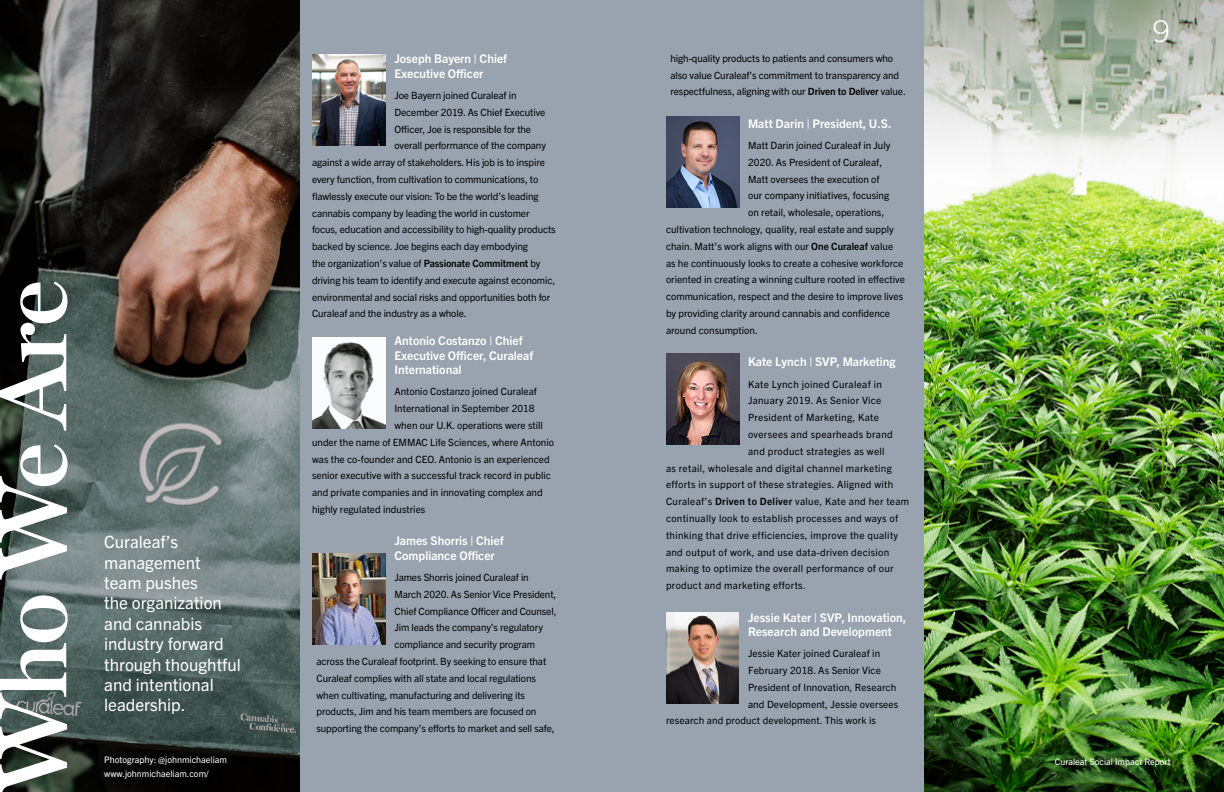
<style>
.page{position:relative;width:1224px;height:792px;background:#98a3af}
.page>*{position:absolute;margin:0;border:0;box-sizing:border-box;transform-origin:0 0}
.BIG-VERTICAL-TITLE{font:600 98px "Miller Display";color:#fff}
.t1{font:300 30px "Trade Gothic";color:#fff}
.SECTION-INTRO{font:17px/20.4px "Trade Gothic Next LT Pro";color:#fff}
.EXECUTIVE{font:700 12px/14.4px "Trade Gothic Next LT Pro";color:#fff}
.BODY{font:10px/16.8px "Trade Gothic Next LT Pro";color:#000}
.BODY-2{font:10px "Trade Gothic Next LT Pro";letter-spacing:.03em;color:#000}
.BODY-3{font:9px "Trade Gothic Next LT Pro";color:#fff}
.s1{font-weight:700}
</style>
<div class="page">
<img style="left:924px;top:0;width:300px;height:792px">
<img style="left:0;top:0;width:300px;height:792px">
<img style="left:312px;top:55px;width:74px;height:91px">
<img style="left:313px;top:337px;width:72px;height:91px">
<img style="left:313px;top:554px;width:72px;height:91px">
<img style="left:666px;top:116px;width:73px;height:91px">
<img style="left:666px;top:353px;width:73px;height:92px">
<img style="left:666px;top:612px;width:73px;height:91px">
<p class="BIG-VERTICAL-TITLE" style="left:-26px;top:794px;width:515px;rotate:-90deg">Who We Are</p>
<p class="SECTION-INTRO" style="left:104px;top:531px;width:138px">Curaleaf’s management team pushes<br>the organization and cannabis industry forward through thoughtful and intentional leadership.</p>
<p class="BODY-3" style="left:104px;top:753px;width:124px">Photography: @johnmichaeliam</p>
<p class="BODY-3" style="left:104px;top:768px;width:106px">www.johnmichaeliam.com/</p>
<p class="EXECUTIVE" style="left:394px;top:51px;width:114px">Joseph Bayern | Chief<br>Executive Officer</p>
<p class="BODY" style="left:394px;top:86px;width:124px">Joe Bayern joined Curaleaf in</p>
<p class="BODY" style="left:394px;top:103px;width:152px">December 2019. As Chief Executive</p>
<p class="BODY" style="left:394px;top:120px;width:138px">Officer, Joe is responsible for the</p>
<p class="BODY" style="left:394px;top:137px;width:153px">overall performance of the company</p>
<p class="BODY" style="left:312px;top:153px;width:234px">against a wide array of stakeholders. His job is to inspire</p>
<p class="BODY" style="left:312px;top:170px;width:228px">every function, from cultivation to communications, to</p>
<p class="BODY" style="left:312px;top:187px;width:228px">flawlessly execute our vision: To be the world’s leading</p>
<p class="BODY" style="left:312px;top:204px;width:219px">cannabis company by leading the world in customer</p>
<p class="BODY" style="left:312px;top:221px;width:245px">focus, education and accessibility to high-quality products</p>
<p class="BODY" style="left:312px;top:237px;width:217px">backed by science. Joe begins each day embodying</p>
<p class="BODY" style="left:312px;top:254px;width:230px">the organization’s value of <span class="s1">Passionate Commitment</span> by</p>
<p class="BODY" style="left:312px;top:271px;width:245px">driving his team to identify and execute against economic,</p>
<p class="BODY" style="left:312px;top:288px;width:240px">environmental and social risks and opportunities both for</p>
<p class="BODY" style="left:312px;top:305px;width:156px">Curaleaf and the industry as a whole.</p>
<p class="EXECUTIVE" style="left:394px;top:333px;width:141px">Antonio Costanzo | Chief<br>Executive Officer, Curaleaf<br>International</p>
<p class="BODY" style="left:394px;top:383px;width:144px">Antonio Costanzo joined Curaleaf</p>
<p class="BODY" style="left:394px;top:399px;width:142px">International in September 2018</p>
<p class="BODY" style="left:394px;top:416px;width:150px">when our U.K. operations were still</p>
<p class="BODY" style="left:312px;top:433px;width:244px">under the name of EMMAC Life Sciences, where Antonio</p>
<p class="BODY" style="left:312px;top:450px;width:239px">was the co-founder and CEO. Antonio is an experienced</p>
<p class="BODY" style="left:312px;top:467px;width:240px">senior executive with a successful track record in public</p>
<p class="BODY" style="left:312px;top:483px;width:232px">and private companies and in innovating complex and</p>
<p class="BODY" style="left:312px;top:500px;width:115px">highly regulated industries</p>
<p class="EXECUTIVE" style="left:394px;top:533px;width:111px">James Shorris | Chief<br>Compliance Officer</p>
<p class="BODY" style="left:394px;top:568px;width:136px">James Shorris joined Curaleaf in</p>
<p class="BODY" style="left:394px;top:585px;width:163px">March 2020. As Senior Vice President,</p>
<p class="BODY" style="left:394px;top:602px;width:163px">Chief Compliance Officer and Counsel,</p>
<p class="BODY" style="left:394px;top:619px;width:150px">Jim leads the company’s regulatory</p>
<p class="BODY" style="left:394px;top:636px;width:142px">compliance and security program</p>
<p class="BODY" style="left:316px;top:652px;width:231px">across the Curaleaf footprint. By seeking to ensure that</p>
<p class="BODY" style="left:316px;top:669px;width:221px">Curaleaf complies with all state and local regulations</p>
<p class="BODY" style="left:316px;top:686px;width:210px">when cultivating, manufacturing and delivering its</p>
<p class="BODY" style="left:316px;top:703px;width:221px">products, Jim and his team members are focused on</p>
<p class="BODY" style="left:316px;top:720px;width:240px">supporting the company’s efforts to market and sell safe,</p>
<p class="BODY" style="left:670px;top:49px;width:237px">high-quality products to patients and consumers who also value Curaleaf’s commitment to transparency and respectfulness, aligning with our <span class="s1">Driven to Deliver</span> value.</p>
<p class="EXECUTIVE" style="left:748px;top:115px;width:145px">Matt Darin | President, U.S.</p>
<p class="BODY" style="left:748px;top:136px;width:144px">Matt Darin joined Curaleaf in July</p>
<p class="BODY" style="left:748px;top:153px;width:135px">2020. As President of Curaleaf,</p>
<p class="BODY" style="left:748px;top:170px;width:133px">Matt oversees the execution of</p>
<p class="BODY" style="left:748px;top:187px;width:142px">our company initiatives, focusing</p>
<p class="BODY" style="left:748px;top:204px;width:137px">on retail, wholesale, operations,</p>
<p class="BODY" style="left:666px;top:220px;width:229px">cultivation technology, quality, real estate and supply</p>
<p class="BODY" style="left:666px;top:237px;width:229px">chain. Matt’s work aligns with our <span class="s1">One Curaleaf</span> value</p>
<p class="BODY" style="left:666px;top:254px;width:239px">as he continuously looks to create a cohesive workforce</p>
<p class="BODY" style="left:666px;top:271px;width:240px">oriented in creating a winning culture rooted in effective</p>
<p class="BODY" style="left:666px;top:288px;width:239px">communication, respect and the desire to improve lives</p>
<p class="BODY" style="left:666px;top:304px;width:226px">by providing clarity around cannabis and confidence</p>
<p class="BODY" style="left:666px;top:321px;width:93px">around consumption.</p>
<p class="EXECUTIVE" style="left:748px;top:354px;width:149px">Kate Lynch | SVP, Marketing</p>
<p class="BODY-2" style="left:748px;top:377px;width:135px">Kate Lynch joined Curaleaf in</p>
<p class="BODY-2" style="left:748px;top:394px;width:135px">January 2019. As Senior Vice</p>
<p class="BODY-2" style="left:748px;top:411px;width:132px">President of Marketing, Kate</p>
<p class="BODY-2" style="left:748px;top:427px;width:146px">oversees and spearheads brand</p>
<p class="BODY-2" style="left:748px;top:444px;width:138px">and product strategies as well</p>
<p class="BODY-2" style="left:666px;top:461px;width:227px">as retail, wholesale and digital channel marketing</p>
<p class="BODY-2" style="left:666px;top:478px;width:229px">efforts in support of these strategies. Aligned with</p>
<p class="BODY-2" style="left:666px;top:495px;width:245px">Curaleaf’s <span class="s1">Driven to Deliver</span> value, Kate and her team</p>
<p class="BODY-2" style="left:666px;top:511px;width:234px">continually look to establish processes and ways of</p>
<p class="BODY-2" style="left:666px;top:528px;width:234px">thinking that drive efficiencies, improve the quality</p>
<p class="BODY-2" style="left:666px;top:545px;width:225px">and output of work, and use data-driven decision</p>
<p class="BODY-2" style="left:666px;top:562px;width:229px">making to optimize the overall performance of our</p>
<p class="BODY-2" style="left:666px;top:579px;width:141px">product and marketing efforts.</p>
<p class="EXECUTIVE" style="left:748px;top:609px;width:160px">Jessie Kater | SVP, Innovation,<br>Research and Development</p>
<p class="BODY" style="left:748px;top:645px;width:134px">Jessie Kater joined Curaleaf in</p>
<p class="BODY" style="left:748px;top:661px;width:135px">February 2018. As Senior Vice</p>
<p class="BODY" style="left:748px;top:678px;width:150px">President of Innovation, Research</p>
<p class="BODY" style="left:748px;top:695px;width:152px">and Development, Jessie oversees</p>
<p class="BODY" style="left:666px;top:712px;width:212px">research and product development. This work is</p>
<h2 class="t1" style="left:1153px;top:13px;width:18px">9</h2>
<p class="BODY-3" style="left:1055px;top:755px;width:118px">Curaleaf Social Impact Report</p>
</div>
